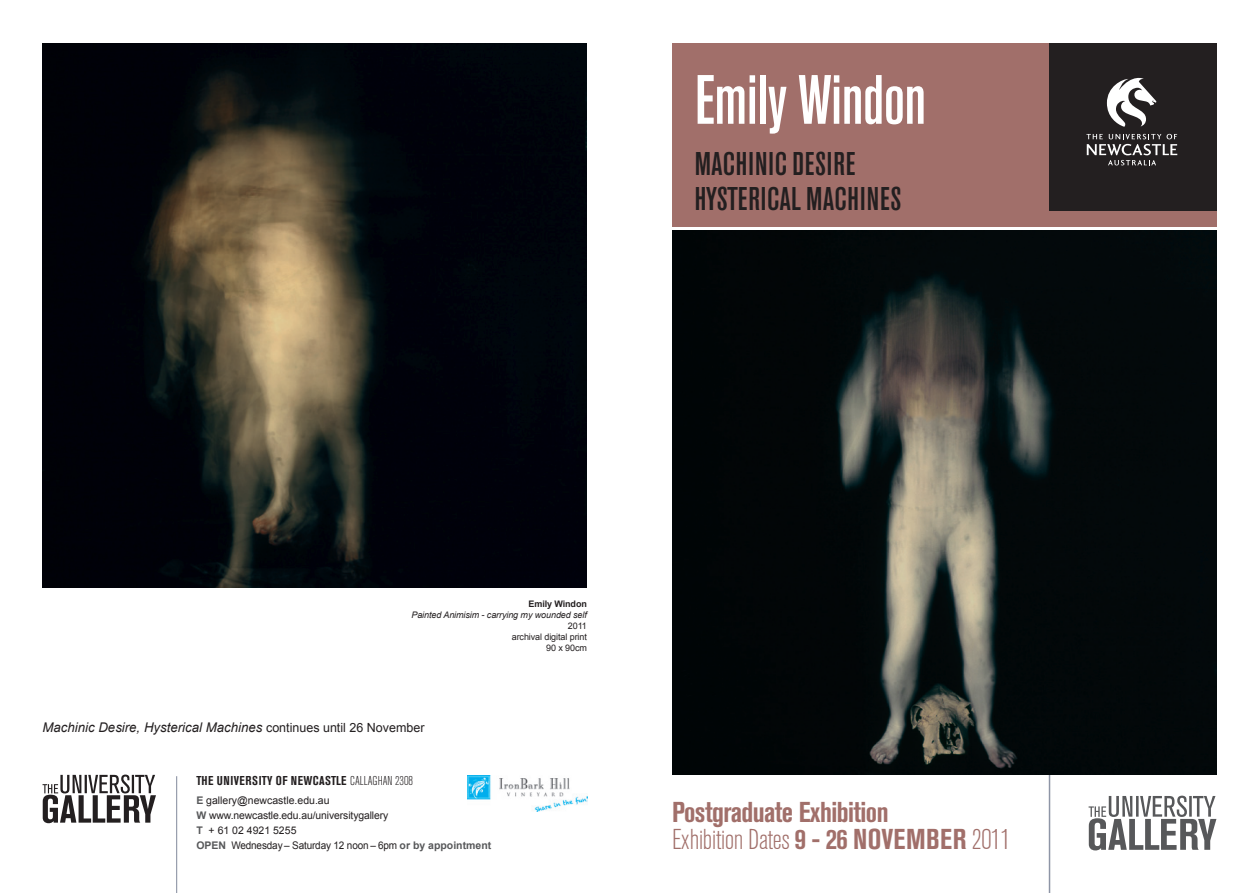
<style>
.page{position:relative;width:1259px;height:893px;background:#fff}
.page>*{position:absolute;margin:0;border:0;box-sizing:border-box;transform-origin:0 0}
.t1{font:500 condensed 69px "Akzidenz Grotesk BQ";letter-spacing:-.01em;color:#fff}
.t2{font:500 condensed 32.55px/34.5px "Akzidenz Grotesk BQ";letter-spacing:.02em;color:#231f20}
.t3{font:700 condensed 28.5px/27px "Akzidenz Grotesk BQ";letter-spacing:-.02em;color:#a16f6a}
.t4{font:italic 13.35px "Arial";color:#231f20}
.t5{font:700 condensed 12.75px "Akzidenz Grotesk BQ";letter-spacing:.03em;color:#231f20}
.t6{font:10.5px/15px "Arial";letter-spacing:-.01em;color:#231f20}
.t7{font:italic 9px "Arial";letter-spacing:-.01em;color:#231f20}
.t8{font:9px/10.8px "Arial";letter-spacing:-.01em;color:#231f20;text-align:right}
.t9{font:700 9px "Arial";letter-spacing:-.01em;color:#231f20}
.s1{font-style:normal;font-size:12.6px}
.s2{font-weight:300}
.s3{font-weight:700;color:#57585a}
</style>
<div class="page">
<hr style="left:1048px;top:540px;width:2px;height:353px;background:#8e95a6">
<div style="left:672px;top:43px;width:544px;height:184px;background:#a16f6a"></div>
<div style="left:1049px;top:43px;width:167px;height:168px;background:#231f20"></div>
<svg style="left:1086px;top:134px;width:91px;height:31px"></svg>
<svg style="left:1107px;top:77px;width:49px;height:50px"></svg>
<svg style="left:1088px;top:796px;width:128px;height:54px"></svg>
<img style="left:468px;top:776px;width:119px;height:35px">
<svg style="left:43px;top:775px;width:113px;height:48px"></svg>
<hr style="left:176px;top:776px;width:1px;height:117px;background:#8e95a6">
<img style="left:672px;top:231px;width:544px;height:543px">
<img style="left:43px;top:43px;width:544px;height:545px">
<h1 class="t1" style="left:694px;top:61px;width:233px">Emily Windon</h1>
<h2 class="t2" style="left:694px;top:147px;width:208px">MACHINIC DESIRE<br>HYSTERICAL MACHINES</h2>
<p class="t9" style="left:528px;top:598px;width:60px">Emily Windon</p>
<p class="t7" style="left:411px;top:609px;width:177px">Painted Animisim - carrying my wounded self</p>
<p class="t8" style="left:512px;top:620px;width:77px">2011<br>archival digital print<br>90 x 90cm</p>
<p class="t4" style="left:43px;top:718px;width:383px">Machinic Desire, Hysterical Machines <span class="s1">continues until 26 November</span></p>
<p class="t5" style="left:196px;top:773px;width:218px">THE UNIVERSITY OF NEWCASTLE <span class="s2">Callaghan 2308</span></p>
<p class="t6" style="left:196px;top:793px;width:296px"><span class="s3">E</span> gallery@newcastle.edu.au<br><span class="s3">W</span> www.newcastle.edu.au/universitygallery<br><span class="s3">T</span> + 61 02 4921 5255<br><span class="s3">OPEN</span> Wednesday – Saturday 12 noon – 6pm <span class="s3">or by appointment</span></p>
<h3 class="t3" style="left:672px;top:798px;width:340px">POSTGRADUATE EXHIBITION<br><span class="s2">Exhibition Dates</span> 9 - 26 NOVEMBER <span class="s2">2011</span></h3>
</div>
